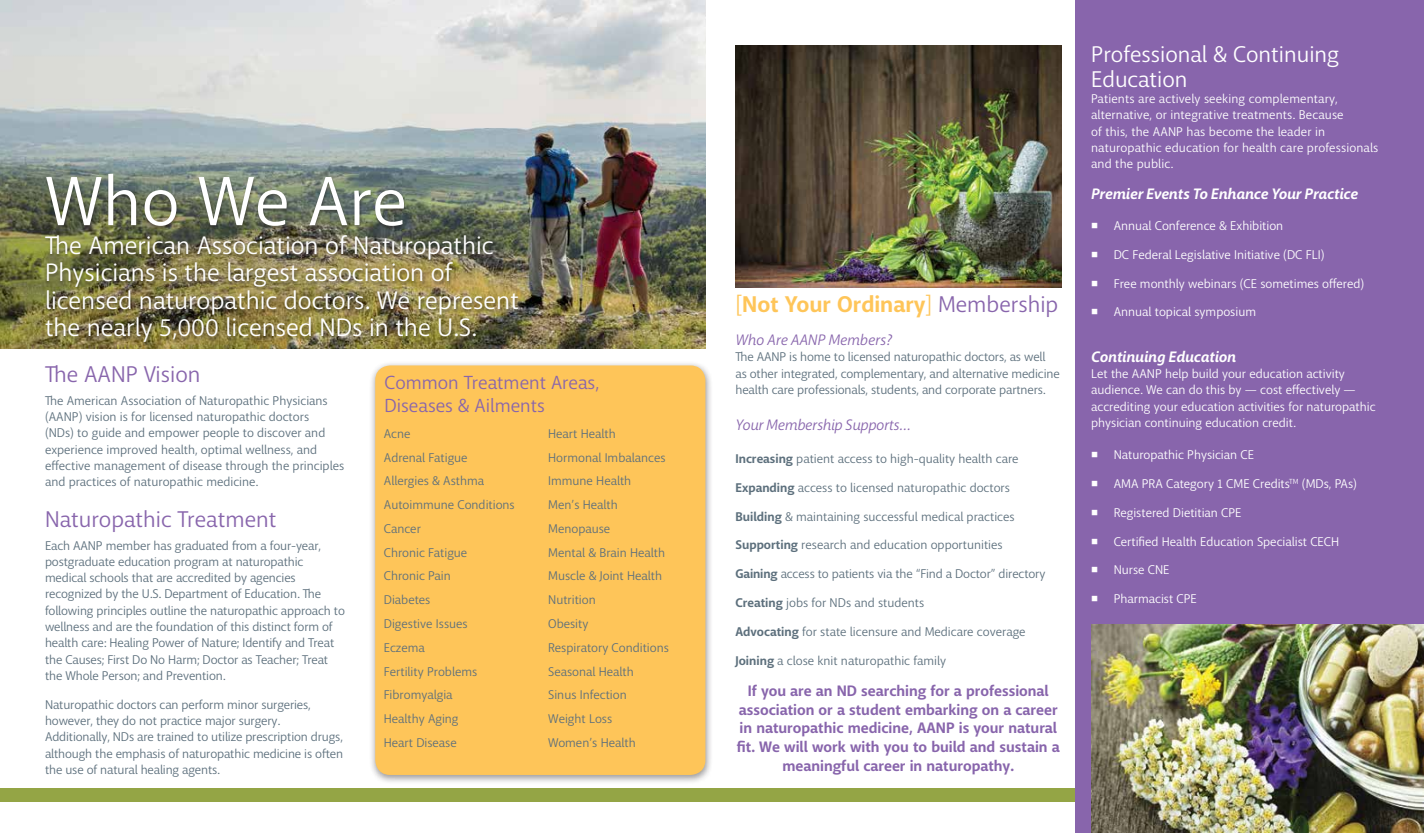
<style>
.page{position:relative;width:1424px;height:833px;background:#fff}
.page>*{position:absolute;margin:0;border:0;box-sizing:border-box;transform-origin:0 0}
.t1{font:68.75px "Macha";color:#fff}
.t2{font:25px/27.5px "Macha";color:#fff}
.t3{font:22.5px "Macha";color:#8865ac}
.t4{font:22.5px/25px "Macha";color:#fff}
.t5{font:700 22.5px "Macha";color:#fec559}
.t6{font:18.75px/22.5px "Macha";color:#8865ac}
.t7{font:700 15px/18.8px "Macha";color:#8865ac;text-align:center}
.t8{font:italic 700 15px "Macha";color:#fff}
.t9{font:italic 15px "Macha";letter-spacing:-.01em;color:#8865ac}
.t10{font:12.5px/23.8px "Macha";color:#5c6f7c}
.t11{font:12.5px/16.2px "Macha";color:#fff}
.s1{font-weight:400}
.s2{font-weight:400;color:#8865ac}
.s3{font-weight:700}
</style>
<div class="page">
<div style="left:0;top:788px;width:1076px;height:13px;background:#94a545"></div>
<img style="left:0;top:0;width:705px;height:349px">
<div style="left:1075px;top:0;width:348px;height:832px;background:#8865ac"></div>
<div style="left:369px;top:361px;width:344px;height:423px;background:#231f20;opacity:.45"></div>
<div style="left:375px;top:365px;width:330px;height:410px;background:#fec559;border-radius:15px"></div>
<div style="left:43px;top:235px;width:478px;height:112px;background:#231f20;opacity:.45"></div>
<div style="left:44px;top:174px;width:363px;height:57px;background:#231f20;opacity:.45"></div>
<img style="left:1091px;top:624px;width:332px;height:208px">
<img style="left:735px;top:45px;width:326px;height:242px">
<h1 class="t1" style="left:45px;top:158px;width:363px">Who We Are</h1>
<h2 class="t2" style="left:45px;top:232px;width:475px">The American Association of Naturopathic Physicians is the largest association of licensed naturopathic doctors. We represent the nearly 5,000 licensed NDs in the U.S.</h2>
<h3 class="t3" style="left:45px;top:360px;width:157px">The AANP Vision</h3>
<p class="t10" style="left:45px;top:392px;width:301px;line-height:16.2px">The American Association of Naturopathic Physicians (AANP) vision is for licensed naturopathic doctors<br>(NDs) to guide and empower people to discover and experience improved health, optimal wellness, and effective management of disease through the principles and practices of naturopathic medicine.</p>
<h3 class="t3" style="left:45px;top:505px;width:233px">Naturopathic Treatment</h3>
<p class="t10" style="left:45px;top:537px;width:301px;line-height:16.2px">Each AANP member has graduated from a four-year, postgraduate education program at naturopathic medical schools that are accredited by agencies recognized by the U.S. Department of Education. The following principles outline the naturopathic approach to wellness and are the foundation of this distinct form of health care: Healing Power of Nature; Identify and Treat the Causes; First Do No Harm; Doctor as Teacher; Treat the Whole Person; and Prevention.</p>
<p class="t10" style="left:45px;top:696px;width:299px;line-height:16.2px">Naturopathic doctors can perform minor surgeries, however, they do not practice major surgery.<br>Additionally, NDs are trained to utilize prescription drugs, although the emphasis of naturopathic medicine is often the use of natural healing agents.</p>
<h3 class="t6" style="left:384px;top:372px;width:216px">Common Treatment Areas,<br>Diseases &amp; Ailments</h3>
<p class="t10" style="left:384px;top:422px;width:132px">Acne<br>Adrenal Fatigue<br>Allergies &amp; Asthma<br>Autoimmune Conditions<br>Cancer<br>Chronic Fatigue<br>Chronic Pain<br>Diabetes<br>Digestive Issues<br>Eczema<br>Fertility Problems<br>Fibromyalgia<br>Healthy Aging<br>Heart Disease</p>
<p class="t10" style="left:548px;top:422px;width:122px">Heart Health<br>Hormonal Imbalances<br>Immune Health<br>Men’s Health<br>Menopause<br>Mental &amp; Brain Health<br>Muscle &amp; Joint Health<br>Nutrition<br>Obesity<br>Respiratory Conditions<br>Seasonal Health<br>Sinus Infection<br>Weight Loss<br>Women’s Health</p>
<h3 class="t5" style="left:735px;top:290px;width:324px"><span class="s1">[</span>Not Your Ordinary<span class="s1">]</span> <span class="s2">Membership</span></h3>
<p class="t9" style="left:735px;top:330px;width:158px">Who Are AANP Members?</p>
<p class="t10" style="left:735px;top:349px;width:326px;line-height:16.2px">The AANP is home to licensed naturopathic doctors, as well as other integrated, complementary, and alternative medicine health care professionals, students, and corporate partners.</p>
<p class="t9" style="left:735px;top:415px;width:177px">Your Membership Supports…</p>
<p class="t10" style="left:735px;top:447px;width:284px"><span class="s3">Increasing</span> patient access to high-quality health care</p>
<p class="t10" style="left:735px;top:475px;width:276px"><span class="s3">Expanding</span> access to licensed naturopathic doctors</p>
<p class="t10" style="left:735px;top:504px;width:281px"><span class="s3">Building</span> &amp; maintaining successful medical practices</p>
<p class="t10" style="left:735px;top:533px;width:269px"><span class="s3">Supporting</span> research and education opportunities</p>
<p class="t10" style="left:735px;top:562px;width:311px"><span class="s3">Gaining</span> access to patients via the “Find a Doctor” directory</p>
<p class="t10" style="left:735px;top:590px;width:190px"><span class="s3">Creating</span> jobs for NDs and students</p>
<p class="t10" style="left:735px;top:619px;width:292px"><span class="s3">Advocating</span> for state licensure and Medicare coverage</p>
<p class="t10" style="left:735px;top:648px;width:212px"><span class="s3">Joining</span> a close knit naturopathic family</p>
<p class="t7" style="left:736px;top:681px;width:324px">If you are an ND searching for a professional association or a student embarking on a career in naturopathic medicine, AANP is your natural fit. We will work with you to build and sustain a meaningful career in naturopathy.</p>
<h3 class="t4" style="left:1091px;top:42px;width:249px">Professional &amp; Continuing<br>Education</h3>
<p class="t11" style="left:1091px;top:91px;width:289px">Patients are actively seeking complementary, alternative, or integrative treatments. Because<br>of this, the AANP has become the leader in naturopathic education for health care professionals and the public.</p>
<p class="t8" style="left:1091px;top:184px;width:268px">Premier Events To Enhance Your Practice</p>
<p class="t11" style="left:1090px;top:218px;width:194px">■ Annual Conference &amp; Exhibition</p>
<p class="t11" style="left:1090px;top:246px;width:235px">■ DC Federal Legislative Initiative (DC FLI)</p>
<p class="t11" style="left:1090px;top:275px;width:274px">■ Free monthly webinars (CE sometimes offered)</p>
<p class="t11" style="left:1090px;top:304px;width:166px">■ Annual topical symposium</p>
<p class="t8" style="left:1091px;top:347px;width:146px">Continuing Education</p>
<p class="t11" style="left:1091px;top:366px;width:286px">Let the AANP help build your education activity audience. We can do this by — cost effectively — accrediting your education activities for naturopathic physician continuing education credit.</p>
<p class="t11" style="left:1091px;top:447px;width:164px">■ Naturopathic Physician CE</p>
<p class="t11" style="left:1091px;top:476px;width:267px">■ AMA PRA Category 1 CME Credits<sup>TM</sup> (MDs, PAs)</p>
<p class="t11" style="left:1091px;top:504px;width:152px">■ Registered Dietitian CPE</p>
<p class="t11" style="left:1091px;top:533px;width:249px">■ Certified Health Education Specialist CECH</p>
<p class="t11" style="left:1091px;top:562px;width:80px">■ Nurse CNE</p>
<p class="t11" style="left:1091px;top:591px;width:107px">■ Pharmacist CPE</p>
</div>
